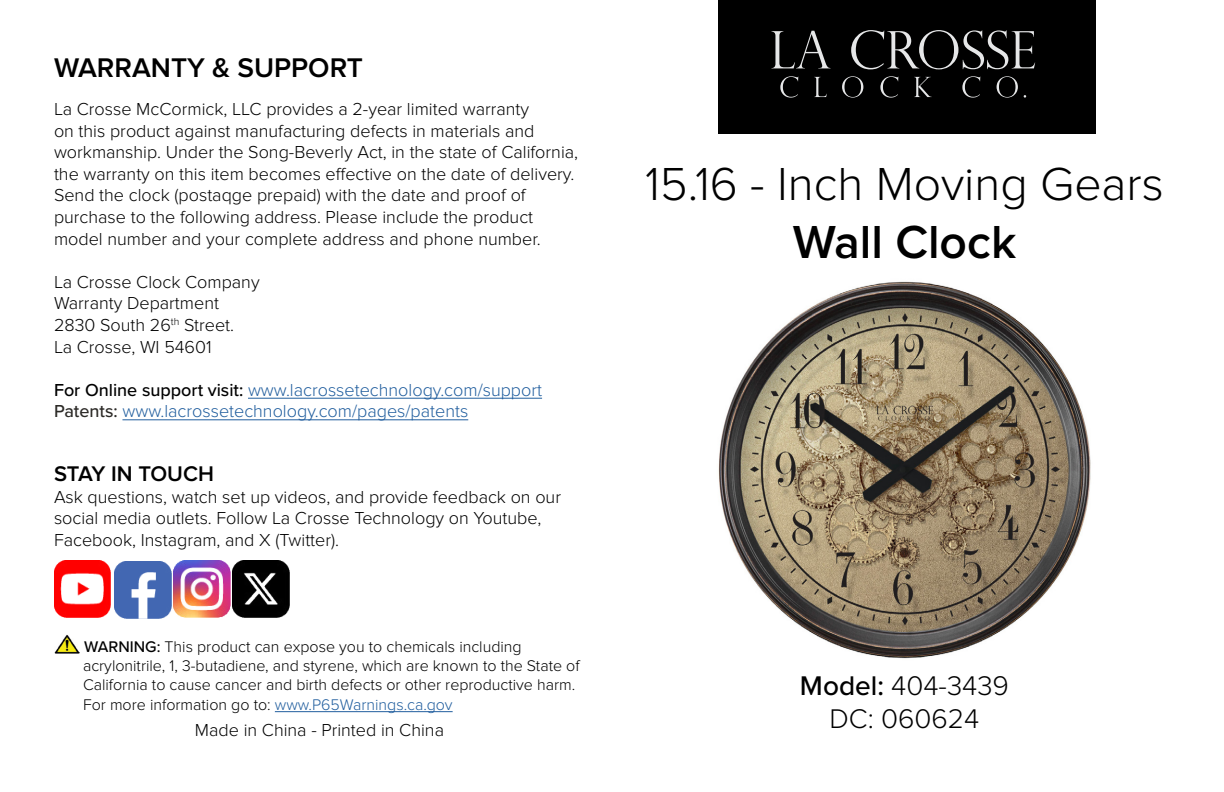
<style>
.page{position:relative;width:1224px;height:792px;background:#fff}
.page>*{position:absolute;margin:0;border:0;box-sizing:border-box;transform-origin:0 0}
.t1{font:300 48px "Proxima Nova";color:#000}
.t2{font:600 48px "Proxima Nova";color:#000}
.t3{font:300 28px/33.6px "Proxima Nova";color:#000;text-align:center}
.t4{font:600 28px "Proxima Nova";color:#000}
.t5{font:600 22px "Proxima Nova";letter-spacing:-.005em;color:#000}
.t6{font:300 18px/21.6px "Proxima Nova";color:#000}
.t7{font:300 18px/21.6px "Proxima Nova";color:#215e9e}
.t8{font:300 16px/19.2px "Proxima Nova";color:#000}
.s1{font-weight:500;color:#000}
.s2{font-weight:500;color:#2c2a27}
.s3{font-weight:500}
.s4{color:#215e9e}
</style>
<div class="page">
<div style="left:719px;top:0;width:377px;height:134px;background:#000"></div>
<svg style="left:780px;top:76px;width:18px;height:22px"></svg>
<svg style="left:814px;top:77px;width:13px;height:20px"></svg>
<svg style="left:842px;top:76px;width:21px;height:22px"></svg>
<svg style="left:880px;top:76px;width:18px;height:22px"></svg>
<svg style="left:914px;top:77px;width:18px;height:20px"></svg>
<svg style="left:962px;top:76px;width:18px;height:22px"></svg>
<svg style="left:997px;top:76px;width:21px;height:22px"></svg>
<svg style="left:771px;top:31px;width:59px;height:37px"></svg>
<svg style="left:851px;top:30px;width:184px;height:39px"></svg>
<img style="left:718px;top:281px;width:373px;height:378px">
<hr style="left:248px;top:398px;width:294px;height:1px;background:#215e9e">
<hr style="left:122px;top:419px;width:346px;height:1px;background:#215e9e">
<hr style="left:275px;top:711px;width:178px;height:1px;background:#215e9e">
<img style="left:54px;top:634px;width:25px;height:19px">
<img style="left:54px;top:561px;width:57px;height:57px">
<img style="left:114px;top:561px;width:57px;height:57px">
<img style="left:173px;top:561px;width:57px;height:57px">
<img style="left:232px;top:561px;width:57px;height:57px">
<h2 class="t4" style="left:54px;top:51px;width:311px">WARRANTY &amp; SUPPORT</h2>
<p class="t6" style="left:54px;top:98px;width:526px">La Crosse McCormick, LLC provides a 2-year limited warranty<br>on this product against manufacturing defects in materials and workmanship. Under the Song-Beverly Act, in the state of California, the warranty on this item becomes effective on the date of delivery.<br>Send the clock (postaqge prepaid) with the date and proof of purchase to the following address. Please include the product model number and your complete address and phone number.</p>
<p class="t6" style="left:54px;top:271px;width:207px">La Crosse Clock Company<br>Warranty Department<br>2830 South 26<sup>th</sup> Street.<br>La Crosse, WI 54601</p>
<p class="t7" style="left:54px;top:379px;width:490px"><span class="s1">For Online support visit:</span> www.lacrossetechnology.com/support<br><span class="s2">Patents:</span> www.lacrossetechnology.com/pages/patents</p>
<p class="t5" style="left:54px;top:461px;width:162px">STAY IN TOUCH</p>
<p class="t6" style="left:54px;top:486px;width:509px">Ask questions, watch set up videos, and provide feedback on our social media outlets. Follow La Crosse Technology on Youtube,<br>Facebook, Instagram, and X (Twitter).</p>
<p class="t8" style="left:83px;top:637px;width:498px"><span class="s3">WARNING:</span> This product can expose you to chemicals including acrylonitrile, 1, 3-butadiene, and styrene, which are known to the State of California to cause cancer and birth defects or other reproductive harm.<br>For more information go to: <span class="s4">www.P65Warnings.ca.gov</span></p>
<p class="t6" style="left:195px;top:720px;width:251px">Made in China - Printed in China</p>
<h1 class="t1" style="left:645px;top:156px;width:520px">15.16 - Inch Moving Gears</h1>
<h1 class="t2" style="left:793px;top:214px;width:225px">Wall Clock</h1>
<h2 class="t3" style="left:800px;top:669px;width:211px"><span class="s3">Model:</span> 404-3439<br>DC: 060624</h2>
</div>
